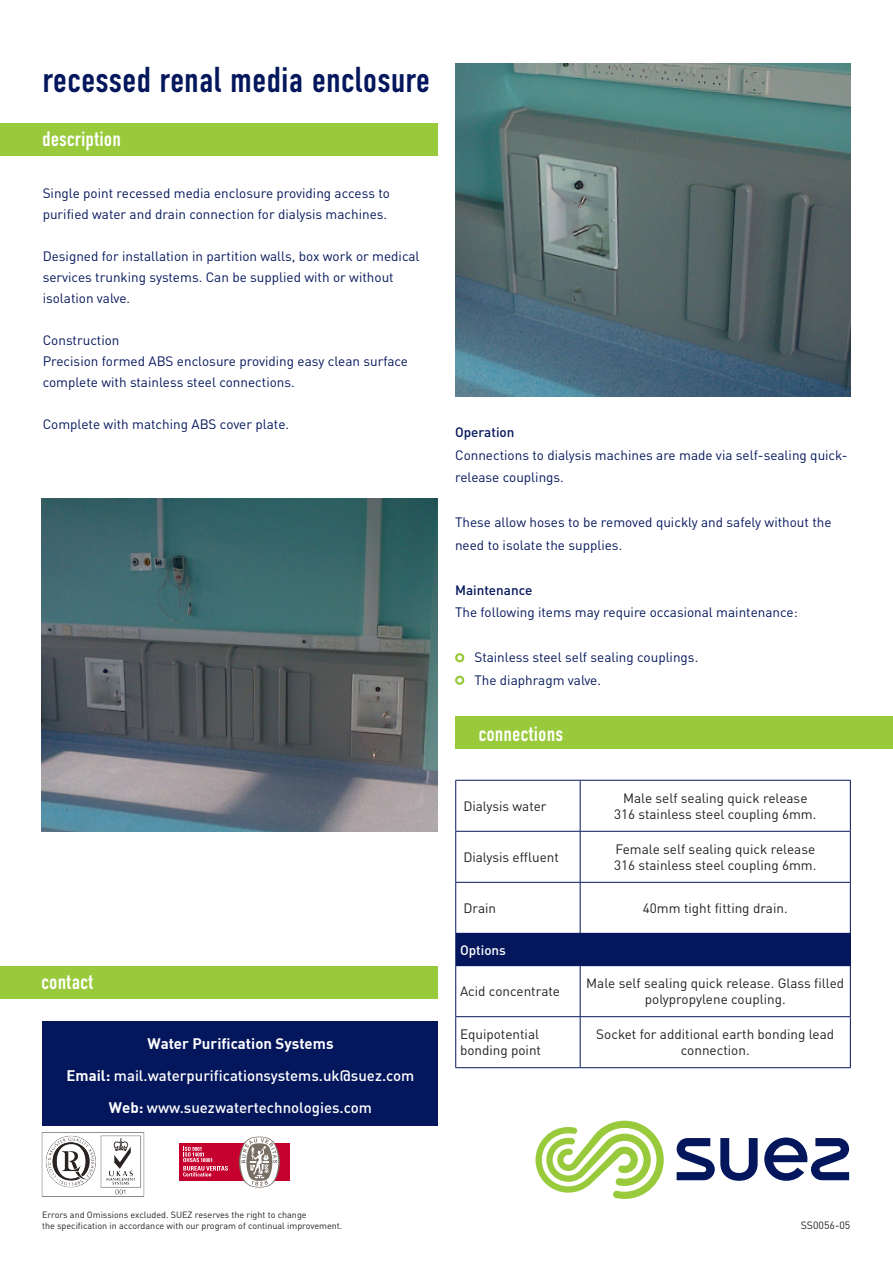
<style>
.page{position:relative;width:893px;height:1263px;background:#fff}
.page>*{position:absolute;margin:0;border:0;box-sizing:border-box;transform-origin:0 0}
.t1{font:36px "DIN Condensed";color:#04175c}
.copy_body{font:21px "DIN Condensed";color:#fff}
.Main_body{font:500 15px/32px "DIN Pro";color:#fff;text-align:center}
.Main_body-2{font:700 15px "DIN";color:#fff}
.body_din_10pt_15{font:13.5px/21px "DIN Pro";color:#04175c}
.t2{font:13.5px/16.2px "DIN Pro";color:#231f20;text-align:center}
.body_din_10pt_15-2{font:500 13.5px "DIN Pro";color:#04175c}
.t3{font:500 13.5px "DIN Pro";color:#fff}
.t4{font:10.5px "DIN Pro";color:#231f20}
.t5{font:9px/10.8px "DIN Pro";color:#231f20}
.s1{font-family:"DIN";font-weight:700}
</style>
<div class="page">
<div style="left:0;top:123px;width:438px;height:33px;background:#99ca3b"></div>
<div style="left:455px;top:716px;width:438px;height:33px;background:#99ca3b"></div>
<img style="left:455px;top:64px;width:395px;height:332px">
<img style="left:41px;top:499px;width:397px;height:332px">
<div style="left:455px;top:653px;width:9px;height:9px;border:2px solid #99ca3b;border-radius:50%"></div>
<div style="left:455px;top:676px;width:9px;height:9px;border:2px solid #99ca3b;border-radius:50%"></div>
<div style="left:456px;top:933px;width:394px;height:33px;background:#04175c"></div>
<hr style="left:455px;top:780px;width:125px;height:1px;background:#04175c">
<hr style="left:455px;top:781px;width:1px;height:50px;background:#04175c">
<hr style="left:580px;top:780px;width:271px;height:1px;background:#04175c">
<hr style="left:580px;top:781px;width:1px;height:50px;background:#04175c">
<hr style="left:850px;top:781px;width:1px;height:50px;background:#04175c">
<hr style="left:455px;top:831px;width:125px;height:1px;background:#04175c">
<hr style="left:455px;top:832px;width:1px;height:50px;background:#04175c">
<hr style="left:580px;top:831px;width:271px;height:1px;background:#04175c">
<hr style="left:580px;top:832px;width:1px;height:50px;background:#04175c">
<hr style="left:850px;top:832px;width:1px;height:50px;background:#04175c">
<hr style="left:455px;top:882px;width:125px;height:1px;background:#04175c">
<hr style="left:455px;top:883px;width:1px;height:50px;background:#04175c">
<hr style="left:580px;top:882px;width:271px;height:1px;background:#04175c">
<hr style="left:580px;top:883px;width:1px;height:50px;background:#04175c">
<hr style="left:850px;top:883px;width:1px;height:50px;background:#04175c">
<hr style="left:455px;top:933px;width:125px;height:1px;background:#04175c">
<hr style="left:455px;top:934px;width:1px;height:31px;background:#04175c">
<hr style="left:580px;top:933px;width:271px;height:1px;background:#04175c">
<hr style="left:850px;top:934px;width:1px;height:31px;background:#04175c">
<hr style="left:455px;top:965px;width:125px;height:1px;background:#04175c">
<hr style="left:455px;top:966px;width:1px;height:50px;background:#04175c">
<hr style="left:580px;top:965px;width:271px;height:1px;background:#04175c">
<hr style="left:580px;top:966px;width:1px;height:50px;background:#04175c">
<hr style="left:850px;top:966px;width:1px;height:50px;background:#04175c">
<hr style="left:455px;top:1016px;width:125px;height:1px;background:#04175c">
<hr style="left:455px;top:1017px;width:1px;height:50px;background:#04175c">
<hr style="left:580px;top:1016px;width:271px;height:1px;background:#04175c">
<hr style="left:580px;top:1017px;width:1px;height:50px;background:#04175c">
<hr style="left:850px;top:1017px;width:1px;height:50px;background:#04175c">
<hr style="left:455px;top:1067px;width:125px;height:1px;background:#04175c">
<hr style="left:580px;top:1067px;width:271px;height:1px;background:#04175c">
<svg style="left:535px;top:1121px;width:129px;height:78px"></svg>
<svg style="left:677px;top:1137px;width:172px;height:44px"></svg>
<div style="left:0;top:965px;width:437px;height:33px;background:#99ca3b"></div>
<img style="left:41px;top:1132px;width:104px;height:65px">
<div style="left:43px;top:1021px;width:395px;height:104px;background:#04175c"></div>
<div style="left:179px;top:1143px;width:110px;height:38px;background:#c5002e"></div>
<svg style="left:183px;top:1147px;width:45px;height:29px"></svg>
<svg style="left:239px;top:1136px;width:41px;height:51px"></svg>
<p class="t1" style="left:43px;top:59px;width:389px">recessed renal media enclosure</p>
<p class="copy_body" style="left:42px;top:127px;width:80px">description</p>
<p class="body_din_10pt_15" style="left:43px;top:182px;width:349px">Single point recessed media enclosure providing access to purified water and drain connection for dialysis machines.</p>
<p class="body_din_10pt_15" style="left:43px;top:245px;width:378px">Designed for installation in partition walls, box work or medical services trunking systems. Can be supplied with or without isolation valve.</p>
<p class="body_din_10pt_15" style="left:43px;top:329px;width:78px">Construction</p>
<p class="body_din_10pt_15" style="left:43px;top:350px;width:367px">Precision formed ABS enclosure providing easy clean surface complete with stainless steel connections.</p>
<p class="body_din_10pt_15" style="left:43px;top:413px;width:248px">Complete with matching ABS cover plate.</p>
<p class="copy_body" style="left:41px;top:970px;width:54px">contact</p>
<p class="Main_body-2" style="left:147px;top:1034px;width:188px">Water Purification Systems</p>
<p class="Main_body" style="left:66px;top:1058px;width:349px"><span class="s1">Email:</span> mail.waterpurificationsystems.uk@suez.com<br><span class="s1">Web:</span> www.suezwatertechnologies.com</p>
<p class="body_din_10pt_15-2" style="left:455px;top:421px;width:61px">Operation</p>
<p class="body_din_10pt_15" style="left:455px;top:442px;width:394px;line-height:22.5px">Connections to dialysis machines are made via self-sealing quick&shy;release couplings.</p>
<p class="body_din_10pt_15" style="left:455px;top:510px;width:378px;line-height:22.5px">These allow hoses to be removed quickly and safely without the need to isolate the supplies.</p>
<p class="body_din_10pt_15-2" style="left:455px;top:579px;width:79px">Maintenance</p>
<p class="body_din_10pt_15" style="left:455px;top:601px;width:344px">The following items may require occasional maintenance:</p>
<p class="body_din_10pt_15" style="left:474px;top:646px;width:225px">Stainless steel self sealing couplings.</p>
<p class="body_din_10pt_15" style="left:474px;top:668px;width:128px">The diaphragm valve.</p>
<p class="copy_body" style="left:478px;top:722px;width:86px">connections</p>
<p class="t2" style="left:463px;top:797px;width:85px">Dialysis water</p>
<p class="t2" style="left:463px;top:848px;width:97px">Dialysis effluent</p>
<p class="t2" style="left:623px;top:788px;width:186px">Male self sealing quick release</p>
<p class="t2" style="left:614px;top:805px;width:204px">316 stainless steel coupling 6mm.</p>
<p class="t2" style="left:615px;top:839px;width:201px">Female self sealing quick release</p>
<p class="t2" style="left:614px;top:856px;width:204px">316 stainless steel coupling 6mm.</p>
<p class="t2" style="left:463px;top:899px;width:34px">Drain</p>
<p class="t2" style="left:643px;top:899px;width:146px">40mm tight fitting drain.</p>
<p class="t3" style="left:460px;top:939px;width:48px">Options</p>
<p class="t2" style="left:460px;top:982px;width:101px">Acid concentrate</p>
<p class="t2" style="left:586px;top:974px;width:259px">Male self sealing quick release. Glass filled polypropylene coupling.</p>
<p class="t2" style="left:460px;top:1025px;width:83px;text-align:left">Equipotential bonding point</p>
<p class="t2" style="left:596px;top:1025px;width:239px">Socket for additional earth bonding lead connection.</p>
<p class="t5" style="left:42px;top:1208px;width:302px">Errors and Omissions excluded. SUEZ reserves the right to change<br>the specification in accordance with our program of continual improvement.</p>
<p class="t4" style="left:801px;top:1217px;width:51px">SS0056-05</p>
</div>
